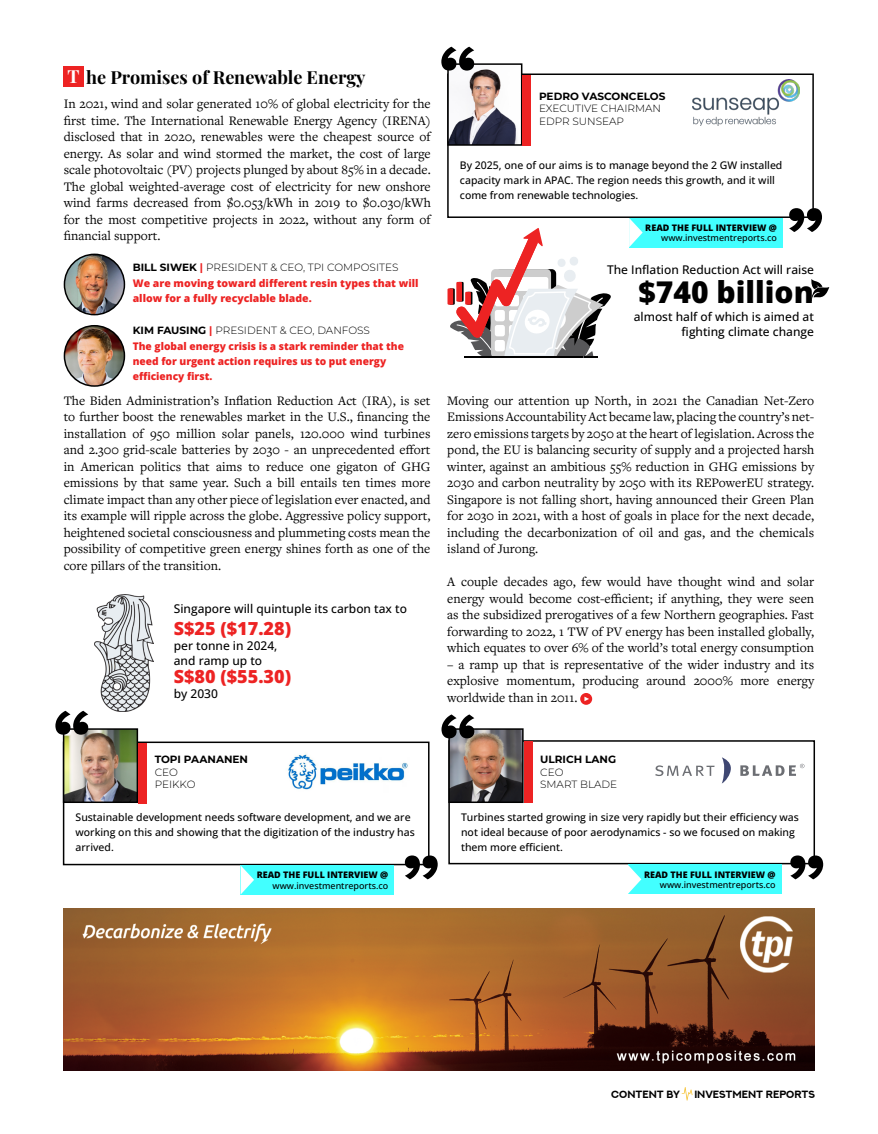
<style>
.page{position:relative;width:878px;height:1134px;background:#fff}
.page>*{position:absolute;margin:0;border:0;box-sizing:border-box;transform-origin:0 0}
.t1{font:800 30px "Open Sans";color:#000}
.t2{font:700 18px "Playfair Display";color:#000}
.t3{font:800 18px "Open Sans";color:#ed2323}
.t4{font:13.5px/16.5px "Freight Text Pro";color:#000;text-align:justify}
.t5{font:500 12px/15px "Open Sans";color:#000;text-align:right}
.t6{font:500 10.5px/15px "Open Sans";color:#000}
.t7{font:800 10.5px/15px "Open Sans";color:#ed2323}
.t8{font:300 10.5px/12.6px "Montserrat";color:#000}
.t9{font:700 10.5px "Montserrat";color:#000}
.t10{font:700 10.5px "NEXTART";color:#000}
.t11{font:500 9px "Open Sans";color:#000}
.t12{font:800 9px "Open Sans";color:#000}
.s1{color:#fff}
.s2{font-weight:700}
.s3{font-weight:700;color:#ed2323}
</style>
<div class="page">
<div style="left:63px;top:742px;width:366px;height:123px;border:2px solid #000"></div>
<svg style="left:405px;top:855px;width:32px;height:24px"></svg>
<img style="left:66px;top:731px;width:69px;height:69px">
<div style="left:63px;top:728px;width:75px;height:75px;border:2px solid #000"></div>
<img style="left:288px;top:754px;width:120px;height:36px">
<svg style="left:55px;top:711px;width:33px;height:24px"></svg>
<div style="left:138px;top:743px;width:9px;height:60px;background:#ed2323"></div>
<div style="left:64px;top:67px;width:20px;height:20px;background:#ed2323"></div>
<div style="left:580px;top:693px;width:12px;height:12px;background:#ed2323;border-radius:50%"></div>
<svg style="left:584px;top:697px;width:5px;height:4px"></svg>
<svg style="left:447px;top:228px;width:164px;height:130px"></svg>
<svg style="left:811px;top:279px;width:18px;height:22px"></svg>
<img style="left:94px;top:594px;width:59px;height:118px">
<img style="left:64px;top:909px;width:750px;height:161px">
<img style="left:64px;top:254px;width:60px;height:61px;border-radius:30px">
<div style="left:64px;top:254px;width:61px;height:61px;border:2px solid #000;border-radius:50%"></div>
<img style="left:64px;top:326px;width:60px;height:60px;border-radius:30px">
<div style="left:64px;top:325px;width:61px;height:62px;border:2px solid #000;border-radius:50%"></div>
<div style="left:448px;top:740px;width:367px;height:124px;border:2px solid #000"></div>
<svg style="left:790px;top:855px;width:33px;height:24px"></svg>
<img style="left:451px;top:731px;width:69px;height:69px">
<div style="left:448px;top:728px;width:75px;height:75px;border:2px solid #000"></div>
<svg style="left:441px;top:714px;width:33px;height:24px"></svg>
<div style="left:523px;top:742px;width:9px;height:61px;background:#ed2323"></div>
<svg style="left:655px;top:765px;width:59px;height:11px"></svg>
<svg style="left:721px;top:757px;width:10px;height:27px"></svg>
<svg style="left:740px;top:764px;width:64px;height:12px"></svg>
<div style="left:447px;top:74px;width:366px;height:144px;border:2px solid #000"></div>
<svg style="left:789px;top:208px;width:33px;height:24px"></svg>
<img style="left:450px;top:69px;width:69px;height:74px">
<div style="left:447px;top:63px;width:75px;height:83px;border:2px solid #000"></div>
<svg style="left:441px;top:47px;width:33px;height:24px"></svg>
<div style="left:522px;top:75px;width:9px;height:71px;background:#ed2323"></div>
<img style="left:692px;top:79px;width:107px;height:46px">
<svg style="left:681px;top:1087px;width:11px;height:14px"></svg>
<div style="left:629px;top:218px;width:153px;height:29px;background:#42ffff"></div>
<svg style="left:629px;top:218px;width:13px;height:29px"></svg>
<div style="left:628px;top:865px;width:153px;height:29px;background:#42ffff"></div>
<svg style="left:628px;top:865px;width:13px;height:29px"></svg>
<div style="left:240px;top:865px;width:154px;height:30px;background:#42ffff"></div>
<svg style="left:240px;top:865px;width:14px;height:30px"></svg>
<h2 class="t2" style="left:67px;top:63px;width:300px"><span class="s1">T</span> he Promises of Renewable Energy</h2>
<p class="t4" style="left:64px;top:95px;width:368px">In 2021, wind and solar generated 10% of global electricity for the first time. The International Renewable Energy Agency (IRENA) disclosed that in 2020, renewables were the cheapest source of energy. As solar and wind stormed the market, the cost of large scale photovoltaic (PV) projects plunged by about 85% in a decade.<br>The global weighted-average cost of electricity for new onshore wind farms decreased from $0.053/kWh in 2019 to $0.030/kWh for the most competitive projects in 2022, without any form of financial support.</p>
<p class="t8" style="left:133px;top:261px;width:267px"><span class="s2">BILL SIWEK</span> <span class="s3">|</span> PRESIDENT &amp; CEO, TPI COMPOSITES</p>
<p class="t7" style="left:133px;top:276px;width:287px">We are moving toward different resin types that will allow for a fully recyclable blade.</p>
<p class="t8" style="left:133px;top:324px;width:239px"><span class="s2">KIM FAUSING</span> <span class="s3">|</span> PRESIDENT &amp; CEO, DANFOSS</p>
<p class="t7" style="left:133px;top:339px;width:273px">The global energy crisis is a stark reminder that the need for urgent action requires us to put energy efficiency first.</p>
<p class="t9" style="left:539px;top:89px;width:128px">PEDRO VASCONCELOS</p>
<p class="t8" style="left:539px;top:102px;width:123px">EXECUTIVE CHAIRMAN<br>EDPR SUNSEAP</p>
<p class="t6" style="left:460px;top:157px;width:324px">By 2025, one of our aims is to manage beyond the 2 GW installed capacity mark in APAC. The region needs this growth, and it will come from renewable technologies.</p>
<p class="t12" style="left:645px;top:221px;width:133px">READ THE FULL INTERVIEW @</p>
<p class="t11" style="left:661px;top:232px;width:117px">www.investmentreports.co</p>
<p class="t5" style="left:607px;top:262px;width:208px">The Inflation Reduction Act will raise</p>
<h1 class="t1" style="left:638px;top:271px;width:177px">$740 billion</h1>
<p class="t5" style="left:633px;top:309px;width:182px">almost half of which is aimed at fighting climate change</p>
<p class="t4" style="left:64px;top:392px;width:368px">The Biden Administration’s Inflation Reduction Act (IRA), is set to further boost the renewables market in the U.S., financing the installation of 950 million solar panels, 120.000 wind turbines and 2.300 grid-scale batteries by 2030 - an unprecedented effort in American politics that aims to reduce one gigaton of GHG emissions by that same year. Such a bill entails ten times more climate impact than any other piece of legislation ever enacted, and its example will ripple across the globe. Aggressive policy support, heightened societal consciousness and plummeting costs mean the possibility of competitive green energy shines forth as one of the core pillars of the transition.</p>
<p class="t4" style="left:447px;top:391px;width:368px">Moving our attention up North, in 2021 the Canadian Net-Zero Emissions Accountability Act became law, placing the country’s net&shy;zero emissions targets by 2050 at the heart of legislation. Across the pond, the EU is balancing security of supply and a projected harsh winter, against an ambitious 55% reduction in GHG emissions by 2030 and carbon neutrality by 2050 with its REPowerEU strategy.<br>Singapore is not falling short, having announced their Green Plan for 2030 in 2021, with a host of goals in place for the next decade, including the decarbonization of oil and gas, and the chemicals island of Jurong.</p>
<p class="t4" style="left:447px;top:573px;width:368px">A couple decades ago, few would have thought wind and solar energy would become cost-efficient; if anything, they were seen as the subsidized prerogatives of a few Northern geographies. Fast forwarding to 2022, 1 TW of PV energy has been installed globally, which equates to over 6% of the world’s total energy consumption</p>
<p class="t4" style="left:447px;top:655px;width:368px">– a ramp up that is representative of the wider industry and its explosive momentum, producing around 2000% more energy worldwide than in 2011.</p>
<p class="t5" style="left:174px;top:601px;width:235px">Singapore will quintuple its carbon tax to</p>
<h2 class="t3" style="left:174px;top:616px;width:119px">S$25 ($17.28)</h2>
<p class="t5" style="left:174px;top:638px;width:105px;text-align:left">per tonne in 2024, and ramp up to</p>
<h2 class="t3" style="left:174px;top:664px;width:119px">S$80 ($55.30)</h2>
<p class="t5" style="left:174px;top:686px;width:46px">by 2030</p>
<p class="t9" style="left:155px;top:752px;width:95px">TOPI PAANANEN</p>
<p class="t8" style="left:155px;top:765px;width:42px">CEO<br>PEIKKO</p>
<p class="t6" style="left:76px;top:809px;width:341px">Sustainable development needs software development, and we are working on this and showing that the digitization of the industry has arrived.</p>
<p class="t12" style="left:257px;top:869px;width:133px">READ THE FULL INTERVIEW @</p>
<p class="t11" style="left:273px;top:879px;width:117px">www.investmentreports.co</p>
<p class="t9" style="left:540px;top:752px;width:77px">ULRICH LANG</p>
<p class="t8" style="left:540px;top:765px;width:79px">CEO<br>SMART BLADE</p>
<p class="t6" style="left:461px;top:809px;width:339px">Turbines started growing in size very rapidly but their efficiency was not ideal because of poor aerodynamics - so we focused on making them more efficient.</p>
<p class="t12" style="left:644px;top:868px;width:133px">READ THE FULL INTERVIEW @</p>
<p class="t11" style="left:660px;top:879px;width:117px">www.investmentreports.co</p>
<p class="t10" style="left:611px;top:1088px;width:70px">CONTENT BY</p>
<p class="t10" style="left:694px;top:1088px;width:122px">INVESTMENT REPORTS</p>
</div>
